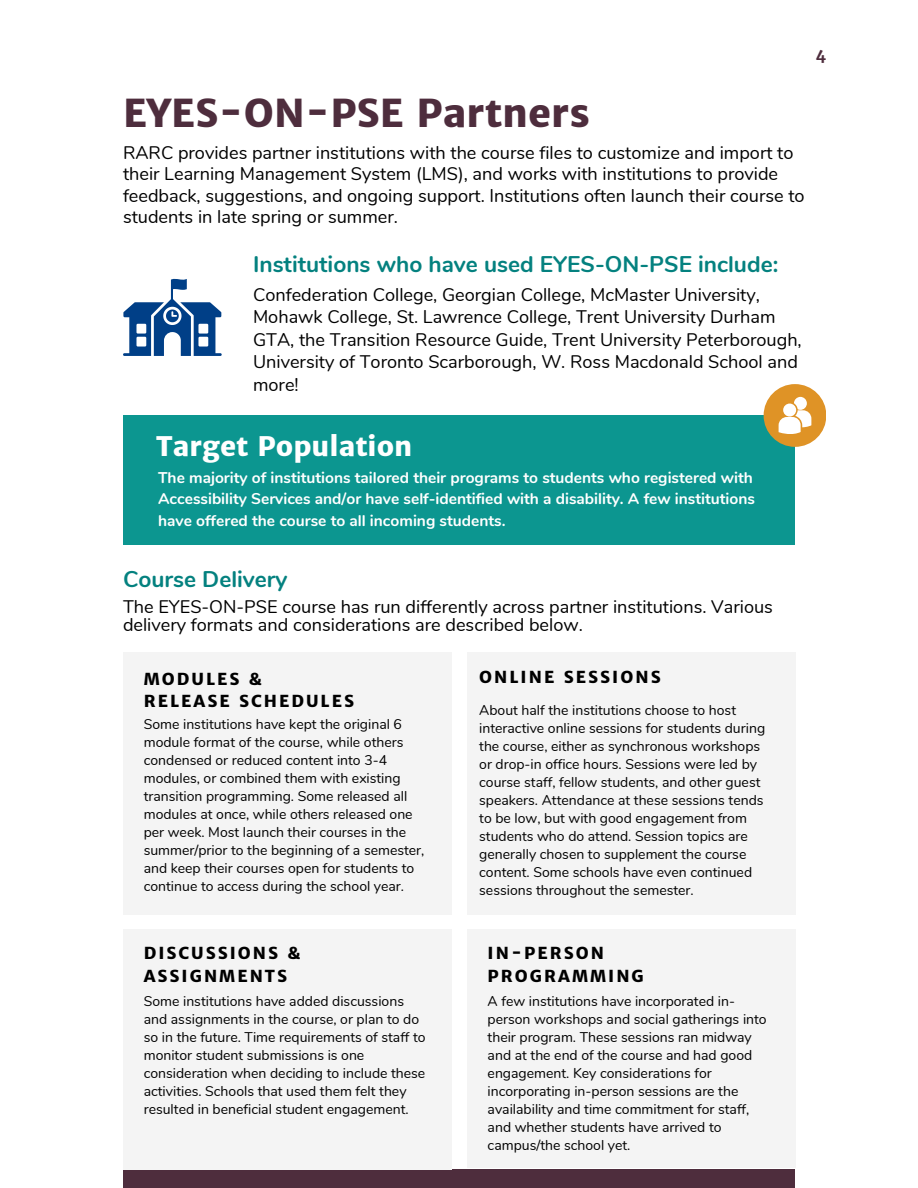
<style>
.page{position:relative;width:918px;height:1188px;background:#fff}
.page>*{position:absolute;margin:0;border:0;box-sizing:border-box;transform-origin:0 0}
.t1{font:800 38.55px "Merriweather Sans";color:#4e2d3d}
.t2{font:800 27px "Merriweather Sans";color:#fff}
.t3{font:700 22.65px "Nunito";color:#04817f}
.t4{font:18.15px/22.5px "Nunito";color:#000}
.t5{font:800 16.65px/22.5px "Merriweather Sans";letter-spacing:.12em;color:#000}
.t6{font:700 15.45px/21.3px "Nunito";color:#fff}
.t7{font:700 15.45px "Merriweather Sans";color:#4e2d3d}
.t8{font:13.95px/18px "Nunito";color:#000}
</style>
<div class="page">
<div style="left:123px;top:1170px;width:672px;height:18px;background:#4e2d3d"></div>
<div style="left:123px;top:653px;width:329px;height:262px;background:#f4f4f4"></div>
<div style="left:467px;top:653px;width:328px;height:262px;background:#f4f4f4"></div>
<div style="left:123px;top:929px;width:329px;height:241px;background:#f4f4f4"></div>
<div style="left:467px;top:929px;width:328px;height:238px;background:#f4f4f4"></div>
<div style="left:123px;top:415px;width:672px;height:130px;background:#0c9690"></div>
<svg style="left:123px;top:279px;width:99px;height:77px"></svg>
<div style="left:764px;top:384px;width:62px;height:63px;background:#df9326;border-radius:50%"></div>
<svg style="left:779px;top:397px;width:32px;height:37px"></svg>
<p class="t7" style="left:815px;top:45px;width:12px">4</p>
<p class="t1" style="left:123px;top:89px;width:468px">EYES-ON-PSE Partners</p>
<p class="t4" style="left:123px;top:142px;width:683px;line-height:21.3px">RARC provides partner institutions with the course files to customize and import to their Learning Management System (LMS), and works with institutions to provide feedback, suggestions, and ongoing support. Institutions often launch their course to students in late spring or summer.</p>
<p class="t3" style="left:253px;top:249px;width:527px">Institutions who have used EYES-ON-PSE include:</p>
<p class="t4" style="left:253px;top:283px;width:550px">Confederation College, Georgian College, McMaster University, Mohawk College, St. Lawrence College, Trent University Durham GTA, the Transition Resource Guide, Trent University Peterborough, University of Toronto Scarborough, W. Ross Macdonald School and more!</p>
<p class="t2" style="left:156px;top:429px;width:258px">Target Population</p>
<p class="t6" style="left:158px;top:467px;width:598px">The majority of institutions tailored their programs to students who registered with<br>Accessibility Services and/or have self-identified with a disability. A few institutions have offered the course to all incoming students.</p>
<p class="t3" style="left:123px;top:564px;width:166px">Course Delivery</p>
<p class="t4" style="left:123px;top:598px;width:651px;line-height:18px">The EYES-ON-PSE course has run differently across partner institutions. Various delivery formats and considerations are described below.</p>
<p class="t5" style="left:144px;top:667px;width:119px">MODULES &amp;</p>
<p class="t5" style="left:144px;top:690px;width:212px">RELEASE SCHEDULES</p>
<p class="t8" style="left:144px;top:716px;width:282px">Some institutions have kept the original 6 module format of the course, while others condensed or reduced content into 3-4 modules, or combined them with existing transition programming. Some released all modules at once, while others released one per week. Most launch their courses in the summer/prior to the beginning of a semester, and keep their courses open for students to continue to access during the school year.</p>
<p class="t5" style="left:479px;top:665px;width:183px">ONLINE SESSIONS</p>
<p class="t8" style="left:479px;top:702px;width:287px">About half the institutions choose to host interactive online sessions for students during the course, either as synchronous workshops or drop-in office hours. Sessions were led by course staff, fellow students, and other guest speakers. Attendance at these sessions tends to be low, but with good engagement from students who do attend. Session topics are generally chosen to supplement the course content. Some schools have even continued sessions throughout the semester.</p>
<p class="t5" style="left:144px;top:942px;width:158px">DISCUSSIONS &amp;<br>ASSIGNMENTS</p>
<p class="t8" style="left:144px;top:992px;width:283px">Some institutions have added discussions and assignments in the course, or plan to do so in the future. Time requirements of staff to monitor student submissions is one consideration when deciding to include these activities. Schools that used them felt they resulted in beneficial student engagement.</p>
<p class="t5" style="left:488px;top:942px;width:118px">IN-PERSON</p>
<p class="t5" style="left:488px;top:964px;width:158px">PROGRAMMING</p>
<p class="t8" style="left:488px;top:992px;width:281px">A few institutions have incorporated in&shy;person workshops and social gatherings into their program. These sessions ran midway and at the end of the course and had good engagement. Key considerations for incorporating in-person sessions are the availability and time commitment for staff, and whether students have arrived to campus/the school yet.</p>
</div>
